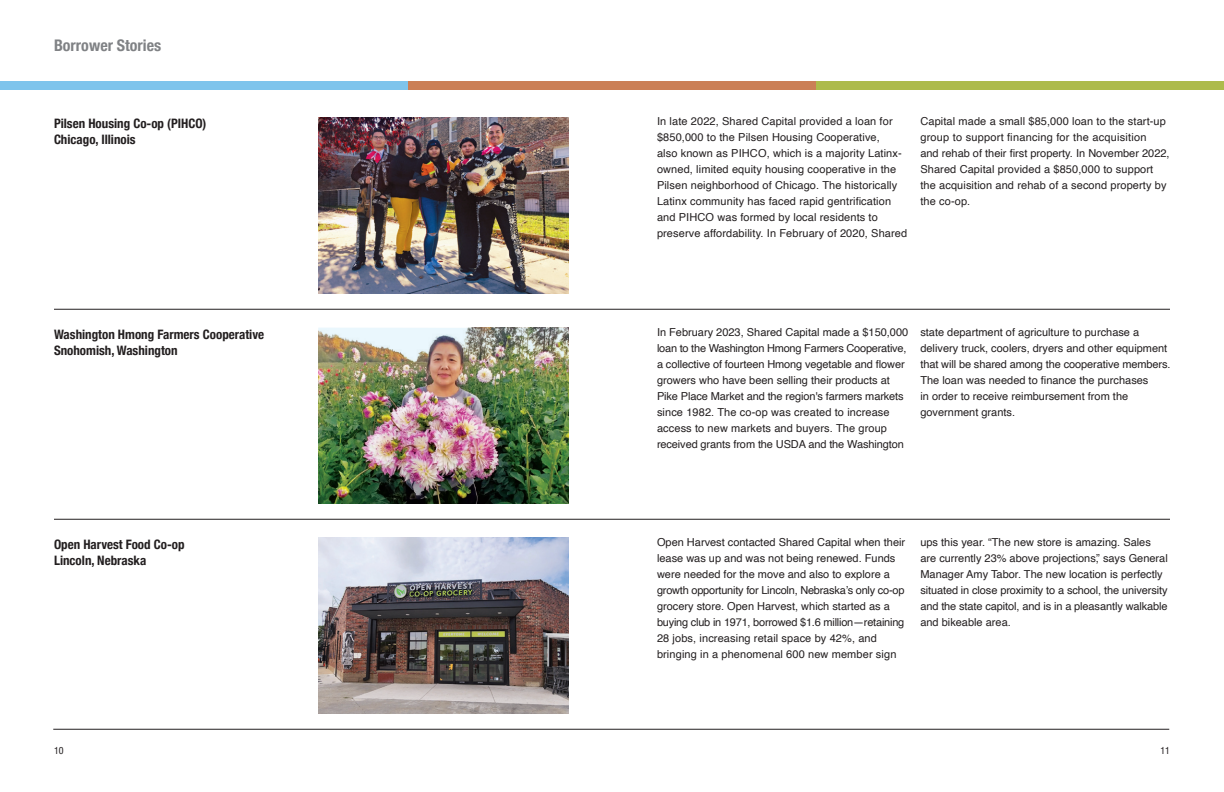
<style>
.page{position:relative;width:1224px;height:792px;background:#fff}
.page>*{position:absolute;margin:0;border:0;box-sizing:border-box;transform-origin:0 0}
.t1{font:700 condensed 16px "Helvetica Neue";color:#808285}
.t2{font:700 condensed 13px/16px "Helvetica Neue";color:#231f20}
.t3{font:11px/16px "Helvetica";color:#231f20}
.t4{font:condensed 10px "Helvetica Neue LT Pro";color:#231f20}
</style>
<div class="page">
<img style="left:318px;top:117px;width:251px;height:176px">
<img style="left:318px;top:328px;width:251px;height:176px">
<img style="left:318px;top:538px;width:251px;height:176px">
<hr style="left:54px;top:309px;width:1116px;height:1px;background:#231f20">
<hr style="left:54px;top:519px;width:1116px;height:1px;background:#231f20">
<hr style="left:53px;top:729px;width:1116px;height:1px;background:#231f20">
<div style="left:0;top:81px;width:408px;height:9px;background:#7ec4ec"></div>
<div style="left:408px;top:81px;width:408px;height:9px;background:#cb7f56"></div>
<div style="left:816px;top:81px;width:408px;height:9px;background:#adbb4b"></div>
<img style="left:318px;top:328px;width:250px;height:35px">
<h1 class="t1" style="left:54px;top:36px;width:109px">Borrower Stories</h1>
<p class="t2" style="left:54px;top:116px;width:154px">Pilsen Housing Co-op (PIHCO)<br>Chicago, Illinois</p>
<p class="t3" style="left:657px;top:114px;width:252px">In late 2022, Shared Capital provided a loan for $850,000 to the Pilsen Housing Cooperative,<br>also known as PIHCO, which is a majority Latinx&shy;owned, limited equity housing cooperative in the Pilsen neighborhood of Chicago. The historically Latinx community has faced rapid gentrification and PIHCO was formed by local residents to preserve affordability. In February of 2020, Shared</p>
<p class="t3" style="left:920px;top:114px;width:251px">Capital made a small $85,000 loan to the start-up group to support financing for the acquisition<br>and rehab of their first property. In November 2022, Shared Capital provided a $850,000 to support the acquisition and rehab of a second property by the co-op.</p>
<p class="t2" style="left:54px;top:326px;width:212px">Washington Hmong Farmers Cooperative<br>Snohomish, Washington</p>
<p class="t3" style="left:657px;top:325px;width:253px">In February 2023, Shared Capital made a $150,000 loan to the Washington Hmong Farmers Cooperative, a collective of fourteen Hmong vegetable and flower growers who have been selling their products at Pike Place Market and the region's farmers markets since 1982. The co-op was created to increase access to new markets and buyers. The group received grants from the USDA and the Washington</p>
<p class="t3" style="left:920px;top:325px;width:252px">state department of agriculture to purchase a delivery truck, coolers, dryers and other equipment that will be shared among the cooperative members.<br>The loan was needed to finance the purchases<br>in order to receive reimbursement from the government grants.</p>
<p class="t2" style="left:54px;top:537px;width:132px">Open Harvest Food Co-op<br>Lincoln, Nebraska</p>
<p class="t3" style="left:657px;top:535px;width:250px">Open Harvest contacted Shared Capital when their lease was up and was not being renewed. Funds were needed for the move and also to explore a growth opportunity for Lincoln, Nebraska’s only co-op grocery store. Open Harvest, which started as a buying club in 1971, borrowed $1.6 million—retaining 28 jobs, increasing retail space by 42%, and bringing in a phenomenal 600 new member sign</p>
<p class="t3" style="left:920px;top:535px;width:249px">ups this year. “The new store is amazing. Sales are currently 23% above projections,” says General Manager Amy Tabor. The new location is perfectly situated in close proximity to a school, the university and the state capitol, and is in a pleasantly walkable and bikeable area.</p>
<p class="t4" style="left:54px;top:745px;width:11px">10</p>
<p class="t4" style="left:1160px;top:745px;width:11px">11</p>
</div>
